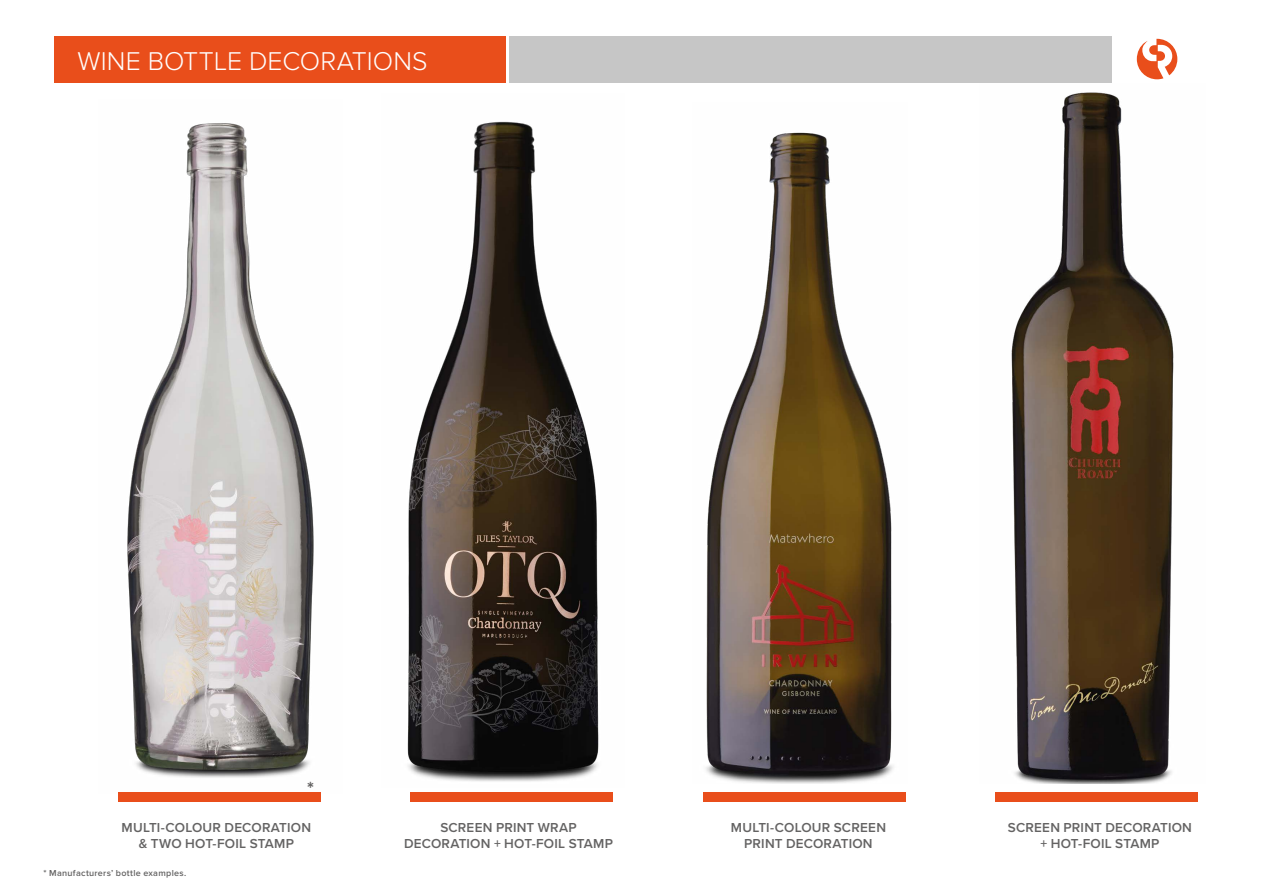
<style>
.page{position:relative;width:1263px;height:893px;background:#fff}
.page>*{position:absolute;margin:0;border:0;box-sizing:border-box;transform-origin:0 0}
.t1{font:300 26.7px "Proxima Nova";color:#fff}
.t2{font:700 19.5px "Proxima Nova";color:#646363}
.t3{font:600 13.5px/16.2px "Proxima Nova";letter-spacing:.015em;color:#646363;text-align:center}
.t4{font:600 9px "Proxima Nova";letter-spacing:.03em;color:#646363}
</style>
<div class="page">
<img style="left:127px;top:123px;width:194px;height:670px">
<div style="left:510px;top:37px;width:602px;height:46px;background:#c6c6c6"></div>
<div style="left:54px;top:37px;width:451px;height:46px;background:#e94e1b"></div>
<div style="left:118px;top:792px;width:202px;height:9px;background:#e94e1b"></div>
<div style="left:410px;top:792px;width:203px;height:9px;background:#e94e1b"></div>
<img style="left:407px;top:121px;width:192px;height:661px">
<div style="left:703px;top:792px;width:202px;height:9px;background:#e94e1b"></div>
<div style="left:995px;top:792px;width:203px;height:9px;background:#e94e1b"></div>
<img style="left:706px;top:132px;width:187px;height:651px">
<img style="left:1011px;top:92px;width:163px;height:691px">
<svg style="left:1137px;top:39px;width:40px;height:40px"></svg>
<h1 class="t1" style="left:77px;top:46px;width:352px">WINE BOTTLE DECORATIONS</h1>
<h2 class="t2" style="left:307px;top:774px;width:8px">*</h2>
<p class="t3" style="left:122px;top:819px;width:191px">MULTI-COLOUR DECORATION &amp; TWO HOT-FOIL STAMP</p>
<p class="t3" style="left:404px;top:819px;width:210px">SCREEN PRINT WRAP<br>DECORATION + HOT-FOIL STAMP</p>
<p class="t3" style="left:731px;top:819px;width:157px">MULTI-COLOUR SCREEN<br>PRINT DECORATION</p>
<p class="t3" style="left:1008px;top:819px;width:186px">SCREEN PRINT DECORATION + HOT-FOIL STAMP</p>
<p class="t4" style="left:44px;top:866px;width:144px">* Manufacturers’ bottle examples.</p>
</div>
